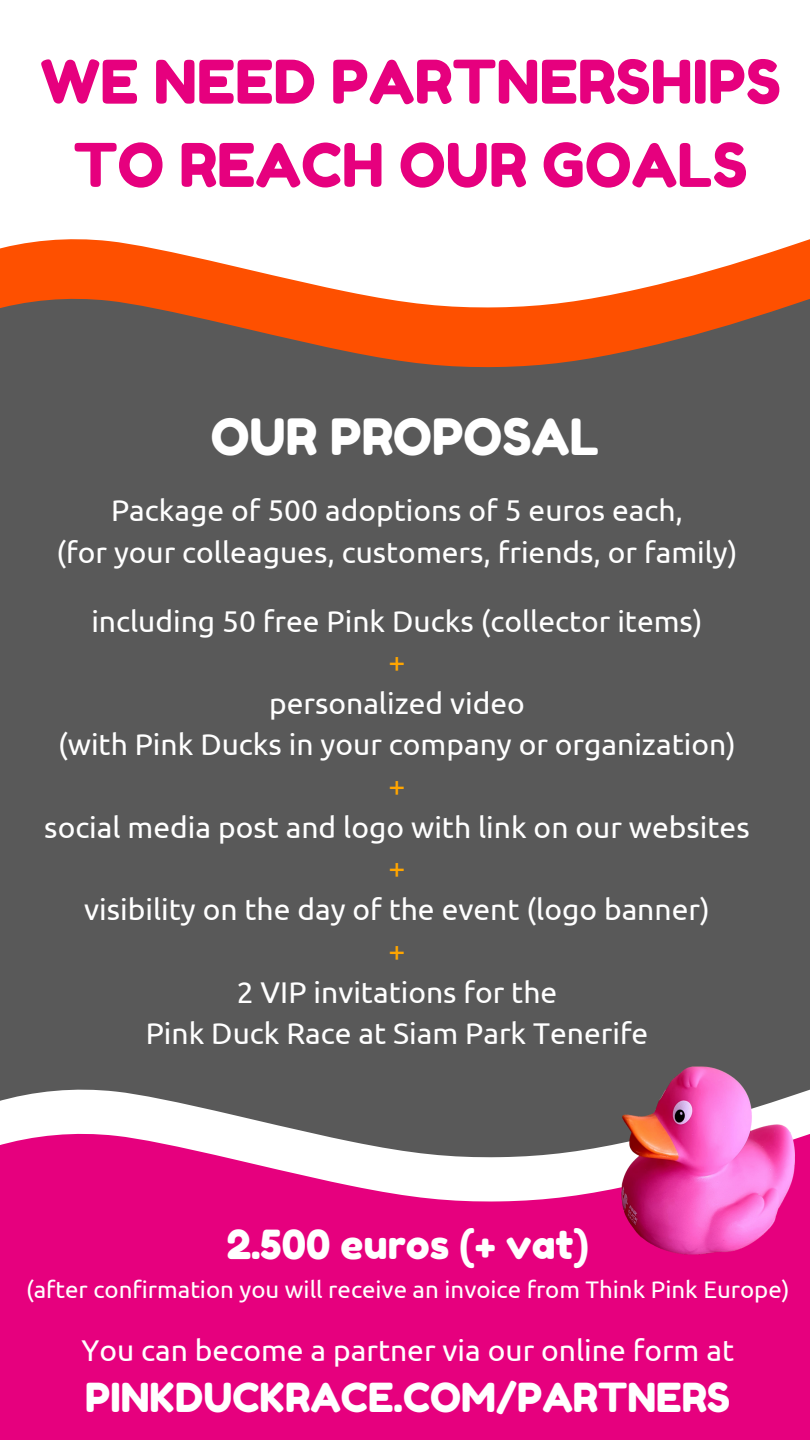
<style>
.page{position:relative;width:810px;height:1440px;background:#fff}
.page>*{position:absolute;margin:0;border:0;box-sizing:border-box;transform-origin:0 0}
.t1{font:60px/83.2px "Fredoka One";color:#e6007e;text-align:center}
.t2{font:50px "Fredoka One";color:#fff}
.t3{font:40px "Fredoka One";color:#fff}
.t4{font:30px/41.2px "Ubuntu";color:#fff;text-align:center}
.t5{font:24px "Ubuntu";color:#fff}
.s1{color:#ffa500}
</style>
<div class="page">
<div style="left:0;top:489px;width:810px;height:951px;background:#595959"></div>
<svg style="left:0;top:239px;width:810px;height:56px"></svg>
<svg style="left:0;top:295px;width:810px;height:194px;fill:#595959"></svg>
<svg style="left:0;top:1089px;width:298px;height:41px;fill:#fff"></svg>
<svg style="left:0;top:1130px;width:810px;height:153px;fill:#e6007e"></svg>
<div style="left:0;top:1283px;width:810px;height:157px;background:#e6007e"></div>
<img style="left:601px;top:1066px;width:209px;height:204px">
<h1 class="t1" style="left:40px;top:40px;width:742px">WE NEED PARTNERSHIPS<br>TO REACH OUR GOALS</h1>
<p class="t2" style="left:211px;top:406px;width:390px">OUR PROPOSAL</p>
<p class="t4" style="left:57px;top:490px;width:683px">Package of 500 adoptions of 5 euros each,<br>(for your colleagues, customers, friends, or family)</p>
<p class="t4" style="left:44px;top:600px;width:707px">including 50 free Pink Ducks (collector items)<br><span class="s1">+<br></span>personalized video<br>(with Pink Ducks in your company or organization)<br><span class="s1">+<br></span>social media post and logo with link on our websites <span class="s1">+<br></span>visibility on the day of the event (logo banner)<br><span class="s1">+<br></span>2 VIP invitations for the<br>Pink Duck Race at Siam Park Tenerife</p>
<p class="t3" style="left:227px;top:1220px;width:364px">2.500 euros (+ vat)</p>
<h2 class="t5" style="left:26px;top:1275px;width:765px">(after confirmation you will receive an invoice from Think Pink Europe)</h2>
<h3 class="t4" style="left:81px;top:1329px;width:654px">You can become a partner via our online form at</h3>
<h3 class="t3" style="left:85px;top:1373px;width:647px">PINKDUCKRACE.COM/PARTNERS</h3>
</div>
